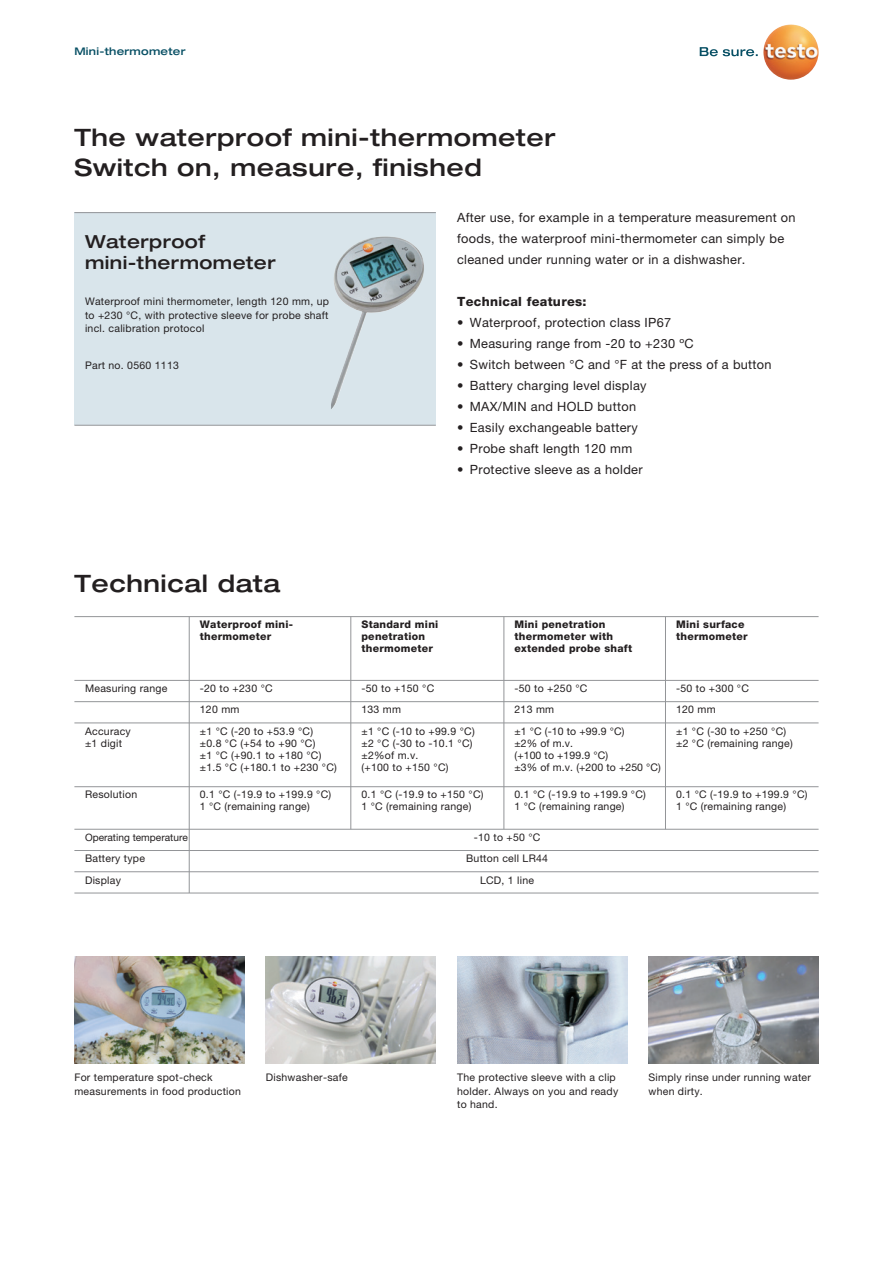
<style>
.page{position:relative;width:893px;height:1263px;background:#fff}
.page>*{position:absolute;margin:0;border:0;box-sizing:border-box;transform-origin:0 0}
.t1{font:500 expanded 24px/30px "Helvetica Neue LTW1 G";letter-spacing:.025em;color:#231f20}
.t2{font:500 expanded 18px/21px "Helvetica Neue LTW1 G";letter-spacing:.025em;color:#231f20}
.t3{font:12.75px/21px "Helvetica Neue LTW1 G";letter-spacing:.025em;color:#231f20}
.t4{font:800 12.75px "Helvetica Neue LTW1 G";letter-spacing:.025em;color:#231f20}
.t5{font:10.5px/12px "Helvetica Neue LTW1 G";letter-spacing:.025em;color:#231f20}
.t6{font:800 10.5px/12px "Helvetica Neue LTW1 G";letter-spacing:.025em;color:#231f20}
.t7{font:500 expanded 10.5px "Helvetica Neue LTW1 G";letter-spacing:.025em;color:#074f64}
.t8{font:10.2px "Helvetica Neue LTW1 G";color:#231f20}
</style>
<div class="page">
<img style="left:74px;top:957px;width:170px;height:106px">
<div style="left:74px;top:213px;width:362px;height:212px;background:#d9e5eb"></div>
<hr style="left:74px;top:212px;width:362px;height:1px;background:#939598">
<hr style="left:74px;top:425px;width:362px;height:1px;background:#939598">
<img style="left:331px;top:236px;width:93px;height:173px">
<img style="left:266px;top:957px;width:170px;height:106px">
<img style="left:648px;top:957px;width:171px;height:106px">
<img style="left:457px;top:957px;width:170px;height:106px">
<svg style="left:700px;top:47px;width:58px;height:9px"></svg>
<img style="left:763px;top:24px;width:56px;height:56px;border-radius:28px">
<hr style="left:74px;top:616px;width:745px;height:1px;background:#939598">
<hr style="left:74px;top:680px;width:745px;height:1px;background:#939598">
<hr style="left:74px;top:701px;width:745px;height:1px;background:#939598">
<hr style="left:74px;top:786px;width:745px;height:1px;background:#939598">
<hr style="left:74px;top:829px;width:745px;height:1px;background:#939598">
<hr style="left:74px;top:850px;width:745px;height:1px;background:#939598">
<hr style="left:74px;top:871px;width:745px;height:1px;background:#939598">
<hr style="left:74px;top:893px;width:745px;height:1px;background:#939598">
<hr style="left:74px;top:722px;width:745px;height:1px;background:#939598">
<hr style="left:189px;top:617px;width:1px;height:276px;background:#939598">
<hr style="left:350px;top:617px;width:1px;height:212px;background:#939598">
<hr style="left:503px;top:617px;width:1px;height:212px;background:#939598">
<hr style="left:665px;top:617px;width:1px;height:212px;background:#939598">
<p class="t7" style="left:74px;top:44px;width:113px">Mini-thermometer</p>
<h1 class="t1" style="left:74px;top:121px;width:483px">The waterproof mini-thermometer<br>Switch on, measure, finished</h1>
<h2 class="t2" style="left:85px;top:230px;width:192px">Waterproof mini-thermometer</h2>
<p class="t5" style="left:85px;top:295px;width:246px;line-height:13.5px;text-align:justify">Waterproof mini thermometer, length 120 mm, up to +230 °C, with protective sleeve for probe shaft incl. calibration protocol</p>
<p class="t5" style="left:85px;top:359px;width:95px">Part no. 0560 1113</p>
<h1 class="t1" style="left:74px;top:568px;width:208px">Technical data</h1>
<p class="t3" style="left:457px;top:207px;width:340px">After use, for example in a temperature measurement on foods, the waterproof mini-thermometer can simply be cleaned under running water or in a dishwasher.</p>
<p class="t4" style="left:457px;top:294px;width:131px">Technical features:</p>
<p class="t3" style="left:457px;top:312px;width:216px">• Waterproof, protection class IP67</p>
<p class="t3" style="left:457px;top:333px;width:238px">• Measuring range from -20 to +230 ºC</p>
<p class="t3" style="left:457px;top:354px;width:316px">• Switch between °C and °F at the press of a button</p>
<p class="t3" style="left:457px;top:375px;width:191px">• Battery charging level display</p>
<p class="t3" style="left:457px;top:396px;width:180px">• MAX/MIN and HOLD button</p>
<p class="t3" style="left:457px;top:417px;width:182px">• Easily exchangeable battery</p>
<p class="t3" style="left:457px;top:438px;width:177px">• Probe shaft length 120 mm</p>
<p class="t3" style="left:457px;top:459px;width:187px">• Protective sleeve as a holder</p>
<p class="t6" style="left:361px;top:619px;width:78px">Standard mini penetration thermometer</p>
<p class="t5" style="left:361px;top:682px;width:74px">-50 to +150 °C</p>
<p class="t5" style="left:361px;top:725px;width:115px">±1 °C (-10 to +99.9 °C) ±2 °C (-30 to -10.1 °C) ±2%of m.v.<br>(+100 to +150 °C)</p>
<p class="t5" style="left:361px;top:789px;width:124px">0.1 °C (-19.9 to +150 °C)<br>1 °C (remaining range)</p>
<p class="t6" style="left:200px;top:619px;width:95px">Waterproof mini&shy;thermometer</p>
<p class="t6" style="left:514px;top:619px;width:119px">Mini penetration thermometer with extended probe shaft</p>
<p class="t5" style="left:514px;top:682px;width:74px">-50 to +250 °C</p>
<p class="t5" style="left:514px;top:725px;width:148px">±1 °C (-10 to +99.9 °C)<br>±2% of m.v.<br>(+100 to +199.9 °C)<br>±3% of m.v. (+200 to +250 °C)</p>
<p class="t5" style="left:514px;top:789px;width:133px">0.1 °C (-19.9 to +199.9 °C)<br>1 °C (remaining range)</p>
<p class="t6" style="left:676px;top:619px;width:73px">Mini surface thermometer</p>
<p class="t5" style="left:85px;top:682px;width:84px">Measuring range</p>
<p class="t5" style="left:200px;top:682px;width:74px">-20 to +230 °C</p>
<p class="t5" style="left:85px;top:725px;width:47px">Accuracy ±1 digit</p>
<p class="t5" style="left:200px;top:725px;width:139px">±1 °C (-20 to +53.9 °C) ±0.8 °C (+54 to +90 °C)<br>±1 °C (+90.1 to +180 °C) ±1.5 °C (+180.1 to +230 °C)</p>
<p class="t5" style="left:85px;top:789px;width:54px">Resolution</p>
<p class="t5" style="left:200px;top:789px;width:133px">0.1 °C (-19.9 to +199.9 °C)<br>1 °C (remaining range)</p>
<p class="t8" style="left:85px;top:831px;width:104px">Operating temperature</p>
<p class="t5" style="left:474px;top:831px;width:68px">-10 to +50 °C</p>
<p class="t5" style="left:85px;top:852px;width:62px">Battery type</p>
<p class="t5" style="left:466px;top:852px;width:83px">Button cell LR44</p>
<p class="t5" style="left:85px;top:874px;width:37px">Display</p>
<p class="t5" style="left:480px;top:874px;width:56px">LCD, 1 line</p>
<p class="t5" style="left:676px;top:682px;width:74px">-50 to +300 °C</p>
<p class="t5" style="left:200px;top:704px;width:41px">120 mm</p>
<p class="t5" style="left:361px;top:704px;width:41px">133 mm</p>
<p class="t5" style="left:514px;top:704px;width:41px">213 mm</p>
<p class="t5" style="left:676px;top:699px;width:112px;line-height:21.3px">120 mm<br>±1 °C (-30 to +250 °C)</p>
<p class="t5" style="left:676px;top:737px;width:118px">±2 °C (remaining range)</p>
<p class="t5" style="left:676px;top:789px;width:133px">0.1 °C (-19.9 to +199.9 °C)<br>1 °C (remaining range)</p>
<p class="t5" style="left:74px;top:1071px;width:168px;line-height:13.5px">For temperature spot-check measurements in food production</p>
<p class="t5" style="left:266px;top:1071px;width:84px">Dishwasher-safe</p>
<p class="t5" style="left:457px;top:1071px;width:163px;line-height:13.5px">The protective sleeve with a clip holder. Always on you and ready to hand.</p>
<p class="t5" style="left:648px;top:1071px;width:164px;line-height:13.5px">Simply rinse under running water when dirty.</p>
</div>
